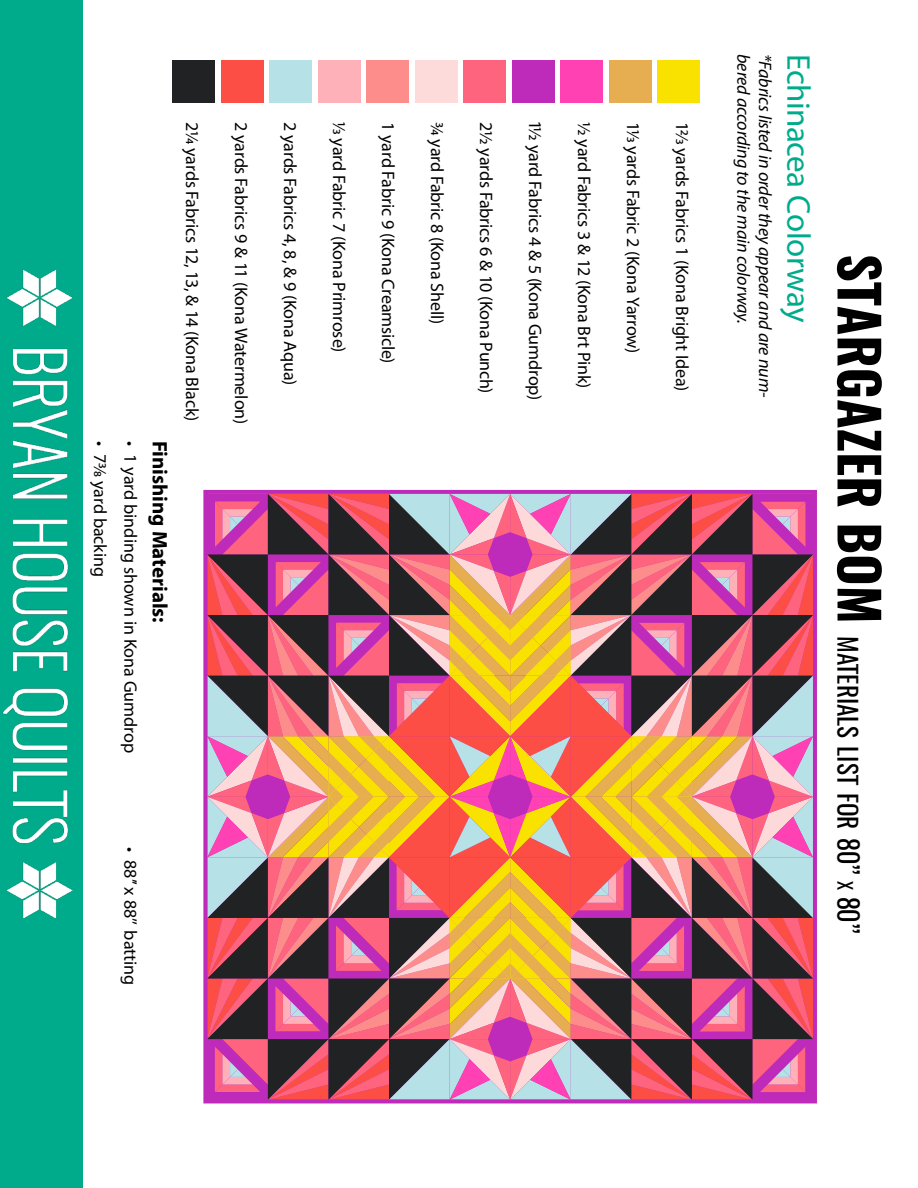
<style>
.page{position:relative;width:918px;height:1188px;background:#fff}
.page>*{position:absolute;margin:0;border:0;box-sizing:border-box;transform-origin:0 0}
.t1{font:33px "Myriad Pro";letter-spacing:-.015em;color:#00ab8b}
.t2{font:25.2px "Oswald";color:#000}
.t3{font:700 21px "Myriad Pro";letter-spacing:-.005em;color:#000}
.t4{font:18px "Myriad Pro";letter-spacing:-.01em;color:#000}
.t5{font:italic 18px "Myriad Pro";letter-spacing:-.01em;color:#000}
.s1{font-weight:700;font-size:54px}
.s2{font-size:27px}
.s3{font-size:18.9px}
</style>
<div class="page">
<svg style="left:208px;top:495px;width:604px;height:603px;background:#ba7068"></svg>
<div style="left:203px;top:490px;width:614px;height:613px;border:4px solid #be2ab9"></div>
<div style="left:658px;top:61px;width:42px;height:42px;background:#fae200"></div>
<div style="left:609px;top:61px;width:43px;height:42px;background:#e6ae51"></div>
<div style="left:561px;top:61px;width:42px;height:42px;background:#ff41b4"></div>
<div style="left:464px;top:61px;width:42px;height:42px;background:#ff647e"></div>
<div style="left:415px;top:61px;width:42px;height:42px;background:#fddbdb"></div>
<div style="left:366px;top:61px;width:43px;height:42px;background:#fd8d8a"></div>
<div style="left:512px;top:61px;width:43px;height:42px;background:#be2ab9"></div>
<div style="left:221px;top:61px;width:42px;height:42px;background:#fd4e45"></div>
<div style="left:318px;top:61px;width:42px;height:42px;background:#ffb1b9"></div>
<div style="left:269px;top:61px;width:43px;height:42px;background:#b5e1e7"></div>
<div style="left:172px;top:61px;width:43px;height:42px;background:#212223"></div>
<div style="left:0;top:0;width:83px;height:1188px;background:#00ab8b"></div>
<img style="left:2px;top:269px;width:71px;height:649px">
<p class="t4" style="left:111px;top:441px;width:138px;rotate:90deg">• 73/8 yard backing</p>
<p class="t4" style="left:142px;top:441px;width:7px;rotate:90deg">•</p>
<p class="t3" style="left:173px;top:441px;width:184px;rotate:90deg">Finishing Materials:</p>
<p class="t4" style="left:142px;top:454px;width:301px;rotate:90deg">1 yard binding shown in Kona Gumdrop</p>
<p class="t4" style="left:203px;top:122px;width:301px;rotate:90deg">21/4 yards Fabrics 12, 13, &amp; 14 (Kona Black)</p>
<p class="t4" style="left:252px;top:122px;width:303px;rotate:90deg">2 yards Fabrics 9 &amp; 11 (Kona Watermelon)</p>
<p class="t4" style="left:301px;top:122px;width:264px;rotate:90deg">2 yards Fabrics 4, 8, &amp; 9 (Kona Aqua)</p>
<p class="t4" style="left:350px;top:122px;width:232px;rotate:90deg">1/3 yard Fabric 7 (Kona Primrose)</p>
<p class="t4" style="left:399px;top:122px;width:243px;rotate:90deg">1 yard Fabric 9 (Kona Creamsicle)</p>
<p class="t4" style="left:448px;top:122px;width:204px;rotate:90deg">3/4 yard Fabric 8 (Kona Shell)</p>
<p class="t4" style="left:497px;top:122px;width:273px;rotate:90deg">21/2 yards Fabrics 6 &amp; 10 (Kona Punch)</p>
<p class="t4" style="left:546px;top:122px;width:280px;rotate:90deg">11/2 yard Fabrics 4 &amp; 5 (Kona Gumdrop)</p>
<p class="t4" style="left:595px;top:122px;width:268px;rotate:90deg">1/2 yard Fabrics 3 &amp; 12 (Kona Brt Pink)</p>
<p class="t4" style="left:644px;top:122px;width:233px;rotate:90deg">11/3 yards Fabric 2 (Kona Yarrow)</p>
<p class="t4" style="left:693px;top:122px;width:271px;rotate:90deg">12/3 yards Fabrics 1 (Kona Bright Idea)</p>
<p class="t4" style="left:142px;top:847px;width:140px;rotate:90deg">• 88’’ x 88’’ batting</p>
<p class="t5" style="left:755px;top:54px;width:272px;rotate:90deg">bered according to the main colorway.</p>
<p class="t5" style="left:776px;top:54px;width:345px;rotate:90deg">*Fabrics listed in order they appear and are num-</p>
<h1 class="t1" style="left:819px;top:54px;width:270px;rotate:90deg">Echinacea Colorway</h1>
<h2 class="t2" style="left:865px;top:254px;width:681px;rotate:90deg"><span class="s1">STARGAZER BOM</span> materials list for <span class="s2">80’’</span> <span class="s3">x</span> <span class="s2">80’’</span></h2>
</div>
